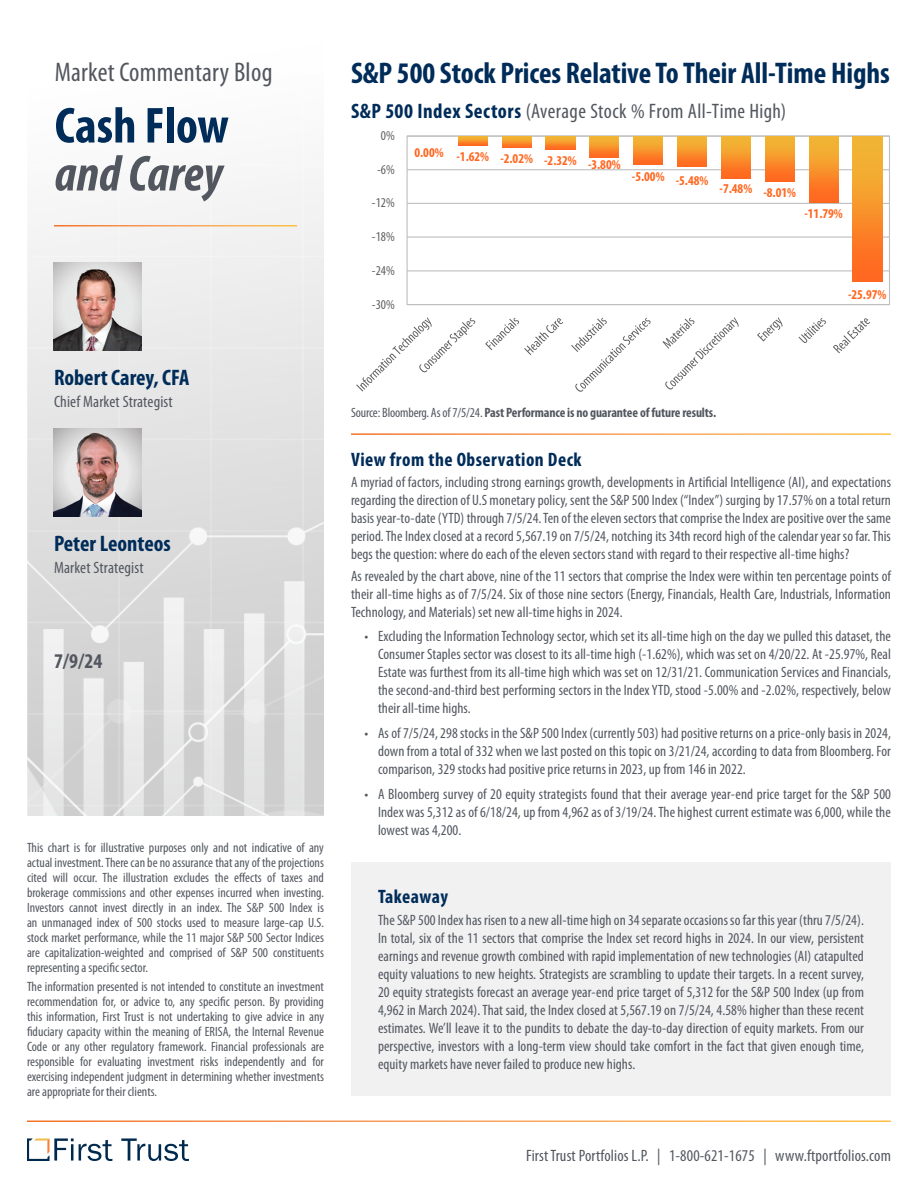
<style>
.page{position:relative;width:918px;height:1188px;background:#fff}
.page>*{position:absolute;margin:0;border:0;box-sizing:border-box;transform-origin:0 0}
.Body_Copy{font:700 condensed 51px "Myriad Pro";color:#002c59}
.Body_Copy-2{font:italic 700 condensed 51px "Myriad Pro";color:#52575f}
.Body_Copy-3{font:700 condensed 30px "Myriad Pro";color:#002c59}
.Body_Copy-4{font:condensed 27px "Myriad Pro";letter-spacing:.01em;color:#52575f}
.Body_Copy-5{font:700 condensed 22.5px "Myriad Pro";color:#002c59}
.Body_Headers_Blue{font:condensed 21px "Myriad Pro";letter-spacing:.02em;color:#52575f}
.Body_Copy-6{font:700 condensed 21px "Myriad Pro";color:#52575f}
.Body_Headers_Blue-2{font:700 condensed 19.5px "Myriad Pro";letter-spacing:.025em;color:#002c59}
.Body_Copy-7{font:condensed 16.5px "Myriad Pro";letter-spacing:.01em;color:#52575f}
.Body_Copy-8{font:condensed 15px/18px "Myriad Pro";letter-spacing:.005em;color:#52575f;text-align:justify}
.Risk_Copy{font:condensed 13.5px/15px "Myriad Pro";color:#52575f;text-align:justify}
.Risk_Copy-2{font:700 condensed 13.5px "Myriad Pro";letter-spacing:-.01em;color:#52575f}
.t1{font:700 condensed 13.5px "Myriad Pro";color:#ff6720}
.t2{font:condensed 13.5px "Myriad Pro";color:#5f5f5f}
.s1{font-weight:700;color:#002c59}
.s2{font-weight:400}
</style>
<div class="page">
<img style="left:27px;top:177px;width:297px;height:639px">
<div style="left:351px;top:862px;width:540px;height:234px;background:#f1f1f2"></div>
<hr style="left:54px;top:225px;width:243px;height:2px;background:#fff">
<svg style="left:121px;top:1138px;width:68px;height:23px"></svg>
<svg style="left:27px;top:1138px;width:85px;height:23px"></svg>
<img style="left:54px;top:263px;width:88px;height:87px">
<img style="left:54px;top:429px;width:88px;height:88px">
<hr style="left:407px;top:270px;width:482px;height:1px;background:#bfbfbf">
<hr style="left:407px;top:237px;width:482px;height:1px;background:#bfbfbf">
<hr style="left:407px;top:203px;width:482px;height:1px;background:#bfbfbf">
<hr style="left:407px;top:169px;width:482px;height:1px;background:#bfbfbf">
<div style="left:407px;top:136px;width:483px;height:169px;border:1px solid #bfbfbf"></div>
<svg style="left:458px;top:136px;width:30px;height:9px"></svg>
<svg style="left:502px;top:136px;width:29px;height:11px"></svg>
<svg style="left:546px;top:136px;width:29px;height:13px"></svg>
<svg style="left:590px;top:136px;width:29px;height:21px"></svg>
<div style="left:634px;top:136px;width:29px;height:28px;background:linear-gradient(to bottom,#efc137,#ff6921)"></div>
<svg style="left:677px;top:136px;width:30px;height:31px"></svg>
<div style="left:721px;top:136px;width:30px;height:42px;background:linear-gradient(to bottom,#efc037,#ff6720)"></div>
<div style="left:765px;top:136px;width:29px;height:45px;background:linear-gradient(to bottom,#efc037,#ff651f)"></div>
<div style="left:809px;top:136px;width:29px;height:66px;background:linear-gradient(to bottom,#efc037,#ff661f)"></div>
<div style="left:853px;top:136px;width:29px;height:146px;background:linear-gradient(to bottom,#efbf37,#ff641f)"></div>
<svg style="left:356px;top:317px;width:119px;height:75px"></svg>
<svg style="left:485px;top:318px;width:78px;height:37px"></svg>
<svg style="left:571px;top:318px;width:80px;height:74px"></svg>
<svg style="left:662px;top:317px;width:77px;height:73px"></svg>
<svg style="left:757px;top:317px;width:25px;height:24px"></svg>
<svg style="left:799px;top:318px;width:27px;height:25px"></svg>
<svg style="left:833px;top:318px;width:37px;height:35px"></svg>
<p class="Body_Copy-4" style="left:55px;top:56px;width:219px">Market Commentary Blog</p>
<p class="Body_Copy" style="left:55px;top:94px;width:176px">Cash Flow</p>
<p class="Body_Copy-2" style="left:55px;top:142px;width:169px">and Carey</p>
<p class="Body_Copy-5" style="left:54px;top:364px;width:137px">Robert Carey, CFA</p>
<p class="Body_Copy-7" style="left:54px;top:391px;width:120px">Chief Market Strategist</p>
<p class="Body_Copy-5" style="left:54px;top:529px;width:118px">Peter Leonteos</p>
<p class="Body_Copy-7" style="left:54px;top:557px;width:91px">Market Strategist</p>
<p class="Body_Copy-6" style="left:54px;top:648px;width:50px">7/9/24</p>
<p class="Risk_Copy" style="left:27px;top:840px;width:299px">This chart is for illustrative purposes only and not indicative of any actual investment. There can be no assurance that any of the projections cited will occur. The illustration excludes the effects of taxes and brokerage commissions and other expenses incurred when investing.<br>Investors cannot invest directly in an index. The S&amp;P 500 Index is an unmanaged index of 500 stocks used to measure large-cap U.S. stock market performance, while the 11 major S&amp;P 500 Sector Indices are capitalization-weighted and comprised of S&amp;P 500 constituents representing a specific sector.</p>
<p class="Risk_Copy" style="left:27px;top:979px;width:299px">The information presented is not intended to constitute an investment recommendation for, or advice to, any specific person. By providing this information, First Trust is not undertaking to give advice in any fiduciary capacity within the meaning of ERISA, the Internal Revenue Code or any other regulatory framework. Financial professionals are responsible for evaluating investment risks independently and for exercising independent judgment in determining whether investments are appropriate for their clients.</p>
<p class="Body_Copy-3" style="left:351px;top:55px;width:540px">S&amp;P 500 Stock Prices Relative To Their All-Time Highs</p>
<p class="Body_Headers_Blue" style="left:351px;top:98px;width:437px"><span class="s1">S&amp;P 500 Index Sectors</span> (Average Stock % From All-Time High)</p>
<p class="t2" style="left:381px;top:127px;width:15px">0%</p>
<p class="t2" style="left:377px;top:161px;width:19px">-6%</p>
<p class="t2" style="left:372px;top:195px;width:24px">-12%</p>
<p class="t2" style="left:372px;top:228px;width:24px">-18%</p>
<p class="t2" style="left:372px;top:262px;width:24px">-24%</p>
<p class="t2" style="left:372px;top:296px;width:24px">-30%</p>
<p class="t1" style="left:414px;top:150px;width:208px">0.00% -1.62% -2.02% -2.32% -3.80%</p>
<p class="t1" style="left:632px;top:170px;width:78px">-5.00% -5.48%</p>
<p class="t1" style="left:720px;top:182px;width:78px">-7.48% -8.01%</p>
<p class="t1" style="left:804px;top:206px;width:40px">-11.79%</p>
<p class="t1" style="left:848px;top:286px;width:40px">-25.97%</p>
<p class="Risk_Copy-2" style="left:351px;top:404px;width:367px"><span class="s2">Source: Bloomberg. As of 7/5/24.</span> Past Performance is no guarantee of future results.</p>
<p class="Body_Headers_Blue-2" style="left:351px;top:447px;width:232px">View from the Observation Deck</p>
<p class="Body_Copy-8" style="left:351px;top:473px;width:542px">A myriad of factors, including strong earnings growth, developments in Artificial Intelligence (AI), and expectations regarding the direction of U.S monetary policy, sent the S&amp;P 500 Index (“Index”) surging by 17.57% on a total return basis year-to-date (YTD) through 7/5/24. Ten of the eleven sectors that comprise the Index are positive over the same period. The Index closed at a record 5,567.19 on 7/5/24, notching its 34th record high of the calendar year so far. This begs the question: where do each of the eleven sectors stand with regard to their respective all-time highs?</p>
<p class="Body_Copy-8" style="left:351px;top:566px;width:541px">As revealed by the chart above, nine of the 11 sectors that comprise the Index were within ten percentage points of their all-time highs as of 7/5/24. Six of those nine sectors (Energy, Financials, Health Care, Industrials, Information Technology, and Materials) set new all-time highs in 2024.</p>
<p class="Body_Copy-8" style="left:378px;top:627px;width:515px;text-indent:-14px">• Excluding the Information Technology sector, which set its all-time high on the day we pulled this dataset, the Consumer Staples sector was closest to its all-time high (-1.62%), which was set on 4/20/22. At -25.97%, Real Estate was furthest from its all-time high which was set on 12/31/21. Communication Services and Financials, the second-and-third best performing sectors in the Index YTD, stood -5.00% and -2.02%, respectively, below their all-time highs.</p>
<p class="Body_Copy-8" style="left:378px;top:724px;width:515px;text-indent:-14px">• As of 7/5/24, 298 stocks in the S&amp;P 500 Index (currently 503) had positive returns on a price-only basis in 2024, down from a total of 332 when we last posted on this topic on 3/21/24, according to data from Bloomberg. For comparison, 329 stocks had positive price returns in 2023, up from 146 in 2022.</p>
<p class="Body_Copy-8" style="left:378px;top:785px;width:515px;text-indent:-14px">• A Bloomberg survey of 20 equity strategists found that their average year-end price target for the S&amp;P 500<br>Index was 5,312 as of 6/18/24, up from 4,962 as of 3/19/24. The highest current estimate was 6,000, while the lowest was 4,200.</p>
<p class="Body_Headers_Blue-2" style="left:378px;top:885px;width:72px">Takeaway</p>
<p class="Body_Copy-8" style="left:378px;top:911px;width:488px">The S&amp;P 500 Index has risen to a new all-time high on 34 separate occasions so far this year (thru 7/5/24).<br>In total, six of the 11 sectors that comprise the Index set record highs in 2024. In our view, persistent earnings and revenue growth combined with rapid implementation of new technologies (AI) catapulted equity valuations to new heights. Strategists are scrambling to update their targets. In a recent survey, 20 equity strategists forecast an average year-end price target of 5,312 for the S&amp;P 500 Index (up from 4,962 in March 2024). That said, the Index closed at 5,567.19 on 7/5/24, 4.58% higher than these recent estimates. We’ll leave it to the pundits to debate the day-to-day direction of equity markets. From our perspective, investors with a long-term view should take comfort in the fact that given enough time, equity markets have never failed to produce new highs.</p>
<p class="Body_Copy-7" style="left:526px;top:1146px;width:366px">First Trust Portfolios L.P. | 1-800-621-1675 | www.ftportfolios.com</p>
</div>
